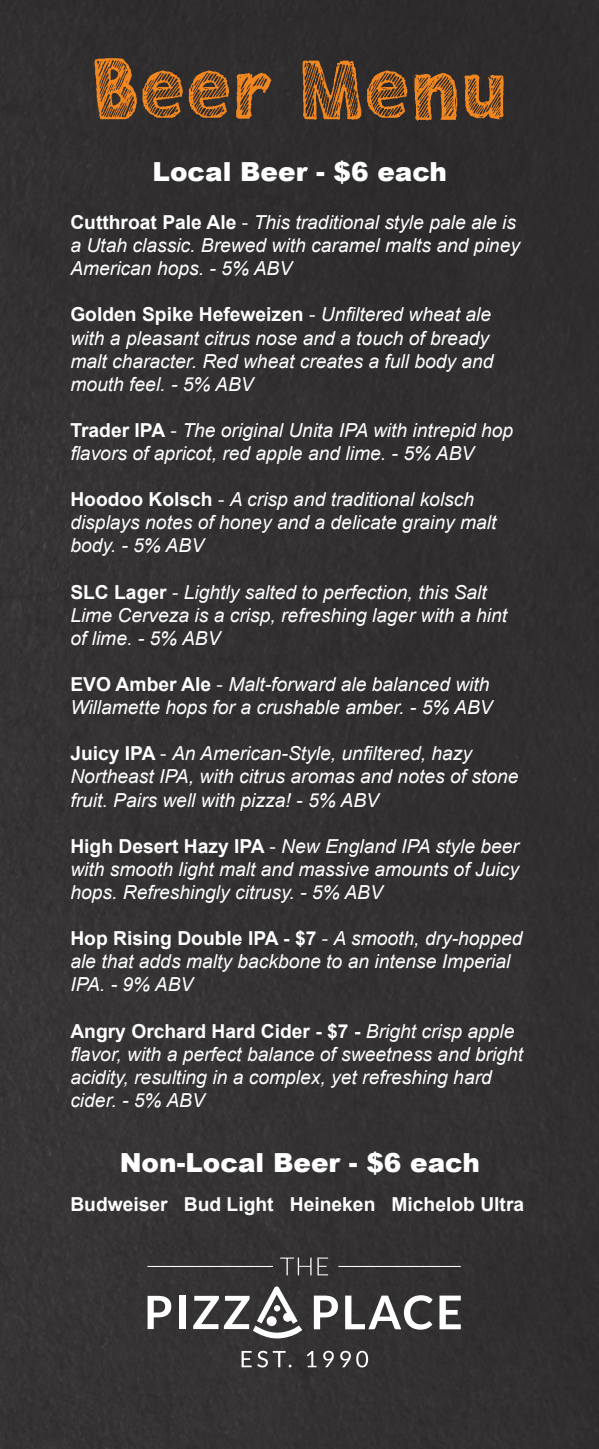
<style>
.page{position:relative;width:599px;height:1449px;background:#fff}
.page>*{position:absolute;margin:0;border:0;box-sizing:border-box;transform-origin:0 0}
.t1{font:105px "Chalkboy";color:#f18720}
.t2{font:900 26.25px "Arial";color:#fff}
.t3{font:italic 19.25px/23.1px "Arial";color:#fff}
.t4{font:700 19.25px "Arial";color:#fff}
.s1{font-weight:700;font-style:normal}
.s2{font-style:normal}
</style>
<div class="page">
<div style="left:0;top:0;width:598px;height:1449px;background:#333032"></div>
<svg style="left:280px;top:1258px;width:31px;height:17px"></svg>
<svg style="left:317px;top:1258px;width:11px;height:17px"></svg>
<hr style="left:147px;top:1266px;width:126px;height:1px;background:#fff">
<hr style="left:338px;top:1266px;width:122px;height:1px;background:#fff">
<svg style="left:314px;top:1296px;width:24px;height:33px"></svg>
<svg style="left:345px;top:1295px;width:87px;height:35px"></svg>
<svg style="left:439px;top:1296px;width:21px;height:33px"></svg>
<svg style="left:147px;top:1296px;width:24px;height:33px"></svg>
<div style="left:179px;top:1296px;width:6px;height:33px;background:#fff"></div>
<svg style="left:241px;top:1351px;width:10px;height:16px"></svg>
<svg style="left:257px;top:1351px;width:34px;height:16px"></svg>
<svg style="left:307px;top:1351px;width:9px;height:16px"></svg>
<svg style="left:323px;top:1351px;width:11px;height:16px"></svg>
<svg style="left:340px;top:1351px;width:28px;height:16px"></svg>
<svg style="left:193px;top:1286px;width:109px;height:53px"></svg>
<p class="t1" style="left:91px;top:36px;width:418px">Beer Menu</p>
<p class="t2" style="left:152px;top:153px;width:296px">Local Beer - $6 each</p>
<p class="t3" style="left:70px;top:211px;width:451px"><span class="s1">Cutthroat Pale Ale</span> <span class="s2">-</span> This traditional style pale ale is a Utah classic. Brewed with caramel malts and piney<br>American hops. - 5% ABV</p>
<p class="t3" style="left:70px;top:303px;width:424px"><span class="s1">Golden Spike Hefeweizen</span> <span class="s2">-</span> Unfiltered wheat ale with a pleasant citrus nose and a touch of bready malt character. Red wheat creates a full body and mouth feel. - 5% ABV</p>
<p class="t3" style="left:70px;top:419px;width:444px"><span class="s1">Trader IPA</span> <span class="s2">-</span> The original Unita IPA with intrepid hop flavors of apricot, red apple and lime. - 5% ABV</p>
<p class="t3" style="left:70px;top:488px;width:427px"><span class="s1">Hoodoo Kolsch</span> <span class="s2">-</span> A crisp and traditional kolsch displays notes of honey and a delicate grainy malt body. - 5% ABV</p>
<p class="t3" style="left:70px;top:581px;width:438px"><span class="s1">SLC Lager</span> <span class="s2">-</span> Lightly salted to perfection, this Salt<br>Lime Cerveza is a crisp, refreshing lager with a hint of lime. - 5% ABV</p>
<p class="t3" style="left:70px;top:673px;width:424px"><span class="s1">EVO Amber Ale</span> <span class="s2">-</span> Malt-forward ale balanced with<br>Willamette hops for a crushable amber. - 5% ABV</p>
<p class="t3" style="left:70px;top:742px;width:449px"><span class="s1">Juicy IPA</span> <span class="s2">-</span> An American-Style, unfiltered, hazy<br>Northeast IPA, with citrus aromas and notes of stone fruit. Pairs well with pizza! - 5% ABV</p>
<p class="t3" style="left:70px;top:835px;width:450px;text-align:justify"><span class="s1">High Desert Hazy IPA</span> <span class="s2">-</span> New England IPA style beer with smooth light malt and massive amounts of Juicy hops. Refreshingly citrusy. - 5% ABV</p>
<p class="t3" style="left:70px;top:927px;width:453px"><span class="s1">Hop Rising Double IPA - $7</span> <span class="s2">-</span> A smooth, dry-hopped ale that adds malty backbone to an intense Imperial<br>IPA. - 9% ABV</p>
<p class="t3" style="left:70px;top:1019px;width:454px"><span class="s1">Angry Orchard Hard Cider - $7 -</span> Bright crisp apple flavor, with a perfect balance of sweetness and bright acidity, resulting in a complex, yet refreshing hard cider. - 5% ABV</p>
<p class="t2" style="left:120px;top:1143px;width:361px">Non-Local Beer - $6 each</p>
<p class="t4" style="left:70px;top:1192px;width:455px">Budweiser Bud Light Heineken Michelob Ultra</p>
</div>
